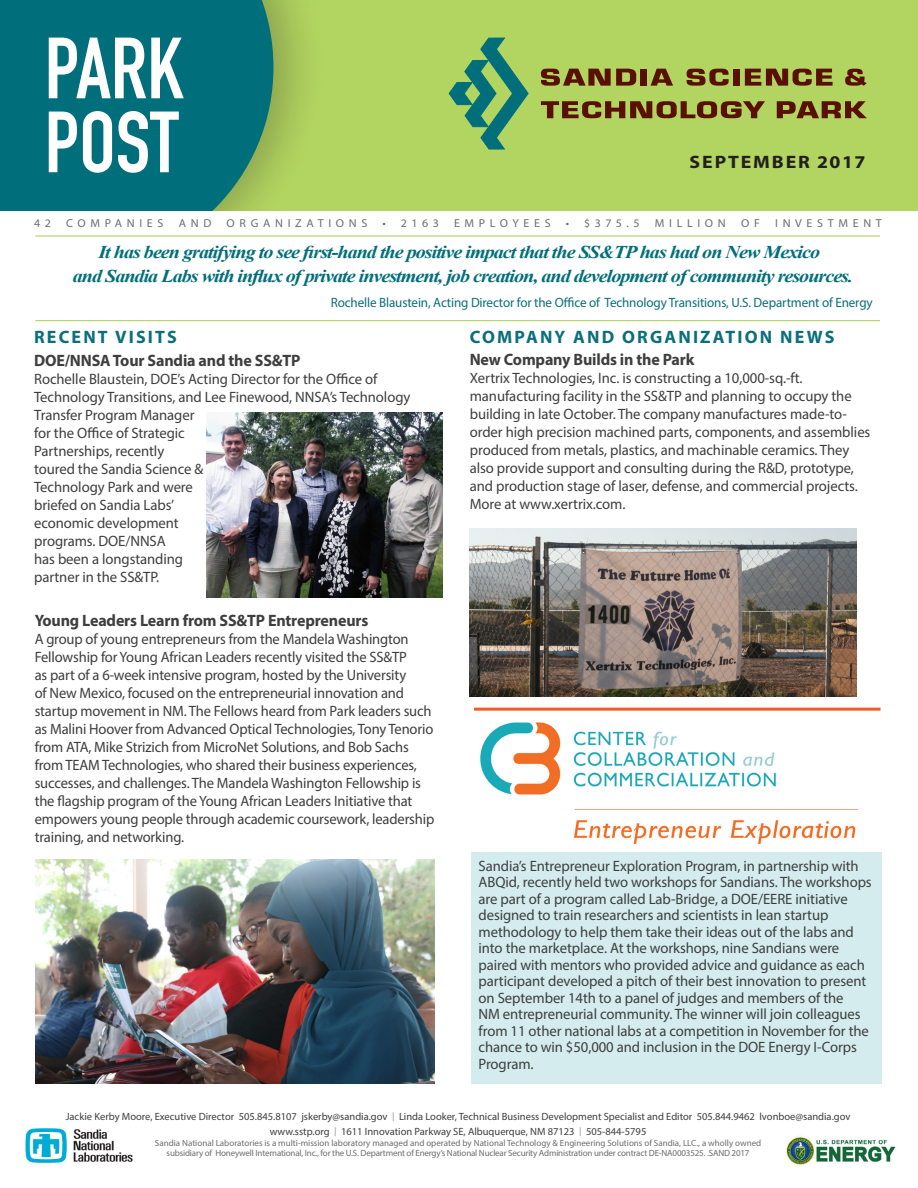
<style>
.page{position:relative;width:918px;height:1188px;background:#fff}
.page>*{position:absolute;margin:0;border:0;box-sizing:border-box;transform-origin:0 0}
.Top_quote{font:italic 700 18px/24px "Times New Roman";letter-spacing:-.05em;color:#006f7b;text-align:center;scale:1.12 1}
.body_copy{font:700 18px "Myriad Pro";letter-spacing:.12em;color:#0a6f7a}
.date{font:700 18px "Myriad Pro";letter-spacing:.095em;color:#231f20;scale:1.1 1}
.body_copy-2{font:700 16.5px "Myriad Pro";letter-spacing:-.01em;color:#3e3e3f}
.body_copy-3{font:15px/18px "Myriad Pro";letter-spacing:-.005em;color:#3e3e3f}
.body_copy-4{font:13.5px "Myriad Pro";letter-spacing:-.01em;color:#0a6f7a}
.t1{font:11.55px "Myriad Pro";letter-spacing:.39em;color:#6c6d70;scale:1.04 1}
.t2{font:10.5px "Myriad Pro";color:#3e3e3f}
.t3{font:9px/10.5px "Myriad Pro";letter-spacing:-.005em;color:#6c6d70;text-align:center}
.s1{font-size:8.85px;color:#939598}
</style>
<div class="page">
<div style="left:2px;top:0;width:916px;height:210px;background:#b2d460"></div>
<div style="left:0;top:0;width:327px;height:210px;background:#231f20;opacity:.27"></div>
<svg style="left:0;top:0;width:273px;height:210px;background:#0b7478"></svg>
<svg style="left:449px;top:38px;width:80px;height:112px"></svg>
<svg style="left:541px;top:69px;width:95px;height:17px"></svg>
<div style="left:641px;top:69px;width:6px;height:17px;background:#5a1000"></div>
<svg style="left:651px;top:69px;width:22px;height:17px"></svg>
<svg style="left:687px;top:68px;width:42px;height:18px"></svg>
<div style="left:733px;top:69px;width:6px;height:17px;background:#5a1000"></div>
<svg style="left:745px;top:68px;width:88px;height:18px"></svg>
<svg style="left:845px;top:69px;width:22px;height:17px"></svg>
<svg style="left:541px;top:101px;width:224px;height:17px"></svg>
<svg style="left:777px;top:101px;width:90px;height:17px"></svg>
<svg style="left:49px;top:111px;width:130px;height:62px;background:#77b2b8"></svg>
<svg style="left:49px;top:38px;width:135px;height:60px;background:#82b8be"></svg>
<div style="left:472px;top:852px;width:410px;height:231px;background:#d4ecee"></div>
<hr style="left:35px;top:320px;width:845px;height:1px;background:#b2d460">
<hr style="left:35px;top:235px;width:845px;height:2px;background:#b2d460">
<img style="left:786px;top:1136px;width:110px;height:29px">
<img style="left:26px;top:1128px;width:106px;height:35px">
<img style="left:474px;top:707px;width:406px;height:137px">
<img style="left:206px;top:413px;width:237px;height:184px">
<hr style="left:474px;top:708px;width:407px;height:3px;background:#f15c24">
<img style="left:470px;top:528px;width:386px;height:168px">
<img style="left:35px;top:859px;width:399px;height:224px">
<p class="date" style="left:690px;top:150px;width:161px">SEPTEMBER 2017</p>
<p class="t1" style="left:34px;top:216px;width:18px">4 2</p>
<p class="t1" style="left:66px;top:216px;width:95px">COMPANIES</p>
<p class="t1" style="left:179px;top:216px;width:33px">AND</p>
<p class="t1" style="left:227px;top:216px;width:137px">ORGANIZATIONS</p>
<p class="t1" style="left:382px;top:216px;width:56px">• 2163</p>
<p class="t1" style="left:454px;top:216px;width:94px">EMPLOYEES</p>
<p class="t1" style="left:566px;top:216px;width:73px">• $375.5</p>
<p class="t1" style="left:655px;top:216px;width:70px">MILLION</p>
<p class="t1" style="left:741px;top:216px;width:20px">O F</p>
<p class="t1" style="left:775px;top:216px;width:104px">INVESTMENT</p>
<p class="Top_quote" style="left:73px;top:240px;width:698px">It has been gratifying to see first-hand the positive impact that the SS&amp;TP has had on New Mexico<br>and Sandia Labs with influx of private investment, job creation, and development of community resources.</p>
<p class="body_copy-4" style="left:331px;top:294px;width:543px">Rochelle Blaustein, Acting Director for the Office of Technology Transitions, U.S. Department of Energy</p>
<p class="body_copy" style="left:34px;top:326px;width:144px">RECENT VISITS</p>
<p class="body_copy-2" style="left:34px;top:350px;width:268px">DOE/NNSA Tour Sandia and the SS&amp;TP</p>
<p class="body_copy-3" style="left:34px;top:370px;width:378px">Rochelle Blaustein, DOE’s Acting Director for the Office of<br>Technology Transitions, and Lee Finewood, NNSA’s Technology<br>Transfer Program Manager<br>for the Office of Strategic<br>Partnerships, recently<br>toured the Sandia Science &amp;<br>Technology Park and were<br>briefed on Sandia Labs’<br>economic development<br>programs. DOE/NNSA<br>has been a longstanding<br>partner in the SS&amp;TP.</p>
<p class="body_copy-2" style="left:35px;top:610px;width:335px">Young Leaders Learn from SS&amp;TP Entrepreneurs</p>
<p class="body_copy-3" style="left:35px;top:630px;width:401px">A group of young entrepreneurs from the Mandela Washington Fellowship for Young African Leaders recently visited the SS&amp;TP<br>as part of a 6-week intensive program, hosted by the University<br>of New Mexico, focused on the entrepreneurial innovation and startup movement in NM. The Fellows heard from Park leaders such as Malini Hoover from Advanced Optical Technologies, Tony Tenorio from ATA, Mike Strizich from MicroNet Solutions, and Bob Sachs from TEAM Technologies, who shared their business experiences, successes, and challenges. The Mandela Washington Fellowship is the flagship program of the Young African Leaders Initiative that empowers young people through academic coursework, leadership training, and networking.</p>
<p class="body_copy" style="left:470px;top:325px;width:366px">COMPANY AND ORGANIZATION NEWS</p>
<p class="body_copy-2" style="left:470px;top:349px;width:226px">New Company Builds in the Park</p>
<p class="body_copy-3" style="left:470px;top:369px;width:402px">Xertrix Technologies, Inc. is constructing a 10,000-sq.-ft. manufacturing facility in the SS&amp;TP and planning to occupy the building in late October. The company manufactures made-to&shy;order high precision machined parts, components, and assemblies produced from metals, plastics, and machinable ceramics. They also provide support and consulting during the R&amp;D, prototype, and production stage of laser, defense, and commercial projects.<br>More at www.xertrix.com.</p>
<p class="body_copy-3" style="left:479px;top:857px;width:395px;line-height:16.5px">Sandia’s Entrepreneur Exploration Program, in partnership with ABQid, recently held two workshops for Sandians. The workshops are part of a program called Lab-Bridge, a DOE/EERE initiative designed to train researchers and scientists in lean startup methodology to help them take their ideas out of the labs and into the marketplace. At the workshops, nine Sandians were paired with mentors who provided advice and guidance as each participant developed a pitch of their best innovation to present on September 14th to a panel of judges and members of the<br>NM entrepreneurial community. The winner will join colleagues from 11 other national labs at a competition in November for the chance to win $50,000 and inclusion in the DOE Energy I-Corps Program.</p>
<p class="t2" style="left:66px;top:1110px;width:786px">Jackie Kerby Moore, Executive Director 505.845.8107 jskerby@sandia.gov <span class="s1">|</span> Linda Looker, Technical Business Development Specialist and Editor 505.844.9462 lvonboe@sandia.gov</p>
<p class="t2" style="left:270px;top:1125px;width:378px">www.sstp.org <span class="s1">|</span> 1611 Innovation Parkway SE, Albuquerque, NM 87123 <span class="s1">|</span> 505-844-5795</p>
<p class="t3" style="left:155px;top:1137px;width:608px">Sandia National Laboratories is a multi-mission laboratory managed and operated by National Technology &amp; Engineering Solutions of Sandia, LLC., a wholly owned subsidiary of Honeywell International, Inc., for the U.S. Department of Energy’s National Nuclear Security Administration under contract DE-NA0003525. .SAND 2017</p>
</div>
